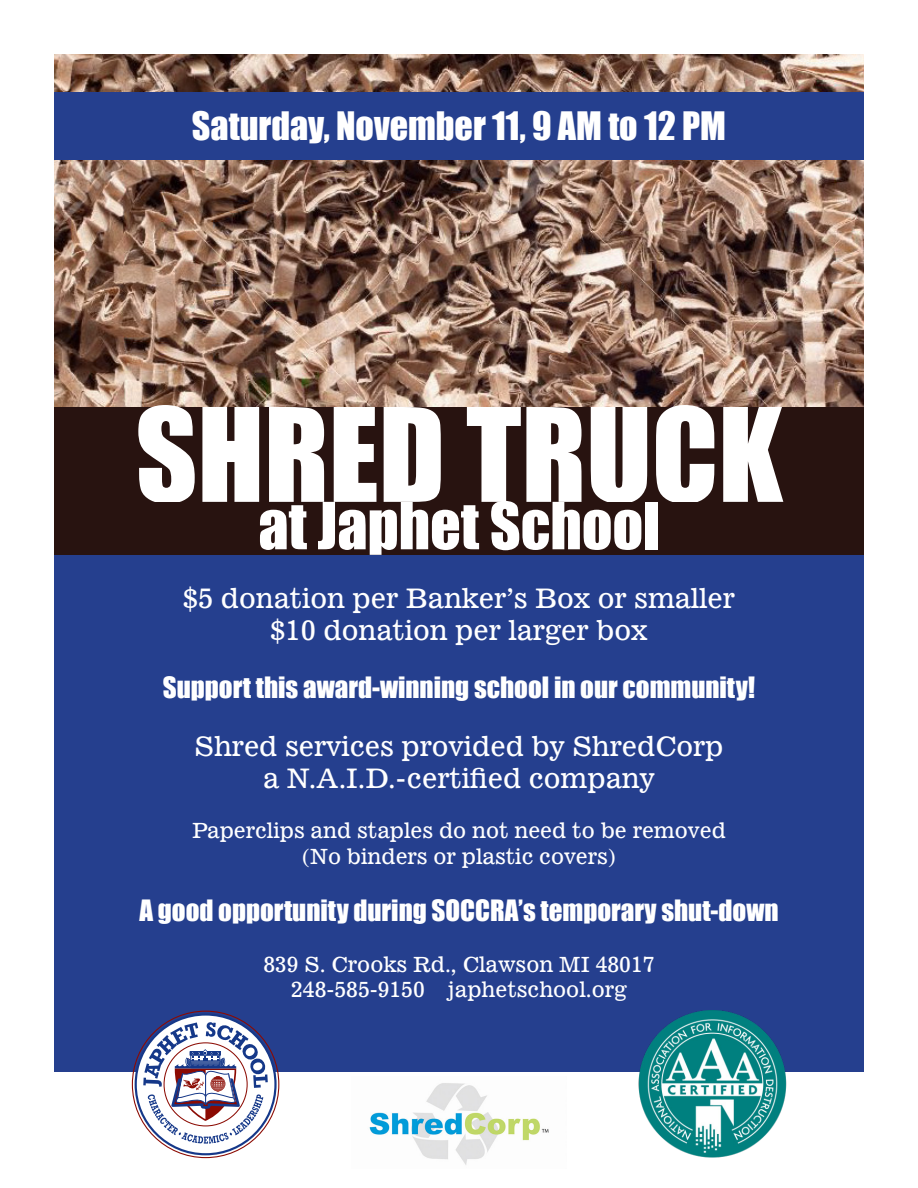
<style>
.page{position:relative;width:918px;height:1188px;background:#fff}
.page>*{position:absolute;margin:0;border:0;box-sizing:border-box;transform-origin:0 0}
.t1{font:120px "Impact";color:#fff}
.t2{font:60px "Impact";color:#fff}
.t3{font:36px "Impact";color:#fff}
.t4{font:27px "News 701 BT Roman A";color:#fff}
.t5{font:27px "Impact";color:#fff}
.t6{font:21px "News 701 BT Roman A";color:#fff}
</style>
<div class="page">
<img style="left:54px;top:54px;width:810px;height:353px">
<div style="left:54px;top:407px;width:810px;height:102px;background:#281310"></div>
<div style="left:54px;top:502px;width:810px;height:60px;background:#281310"></div>
<div style="left:54px;top:93px;width:810px;height:67px;background:#253f8e"></div>
<div style="left:54px;top:555px;width:810px;height:517px;background:#253f8e"></div>
<svg style="left:136px;top:1015px;width:139px;height:139px"></svg>
<svg style="left:143px;top:1022px;width:125px;height:122px"></svg>
<img style="left:638px;top:1010px;width:149px;height:148px">
<img style="left:369px;top:1083px;width:180px;height:82px">
<p class="t3" style="left:192px;top:98px;width:536px">Saturday, November 11, 9 AM to 12 PM</p>
<p class="t1" style="left:135px;top:362px;width:649px">SHRED TRUCK</p>
<p class="t2" style="left:258px;top:479px;width:403px">at Japhet School</p>
<p class="t4" style="left:183px;top:582px;width:553px">$5 donation per Banker’s Box or smaller</p>
<p class="t4" style="left:271px;top:614px;width:378px">$10 donation per larger box</p>
<p class="t5" style="left:163px;top:667px;width:594px">Support this award-winning school in our community!</p>
<p class="t4" style="left:195px;top:730px;width:530px">Shred services provided by ShredCorp</p>
<p class="t4" style="left:263px;top:762px;width:393px">a N.A.I.D.-certified company</p>
<p class="t6" style="left:192px;top:818px;width:535px">Paperclips and staples do not need to be removed</p>
<p class="t6" style="left:300px;top:843px;width:319px">(No binders or plastic covers)</p>
<p class="t5" style="left:139px;top:890px;width:641px">A good opportunity during SOCCRA’s temporary shut-down</p>
<p class="t6" style="left:263px;top:951px;width:393px">839 S. Crooks Rd., Clawson MI 48017</p>
<p class="t6" style="left:291px;top:977px;width:337px">248-585-9150 japhetschool.org</p>
</div>
